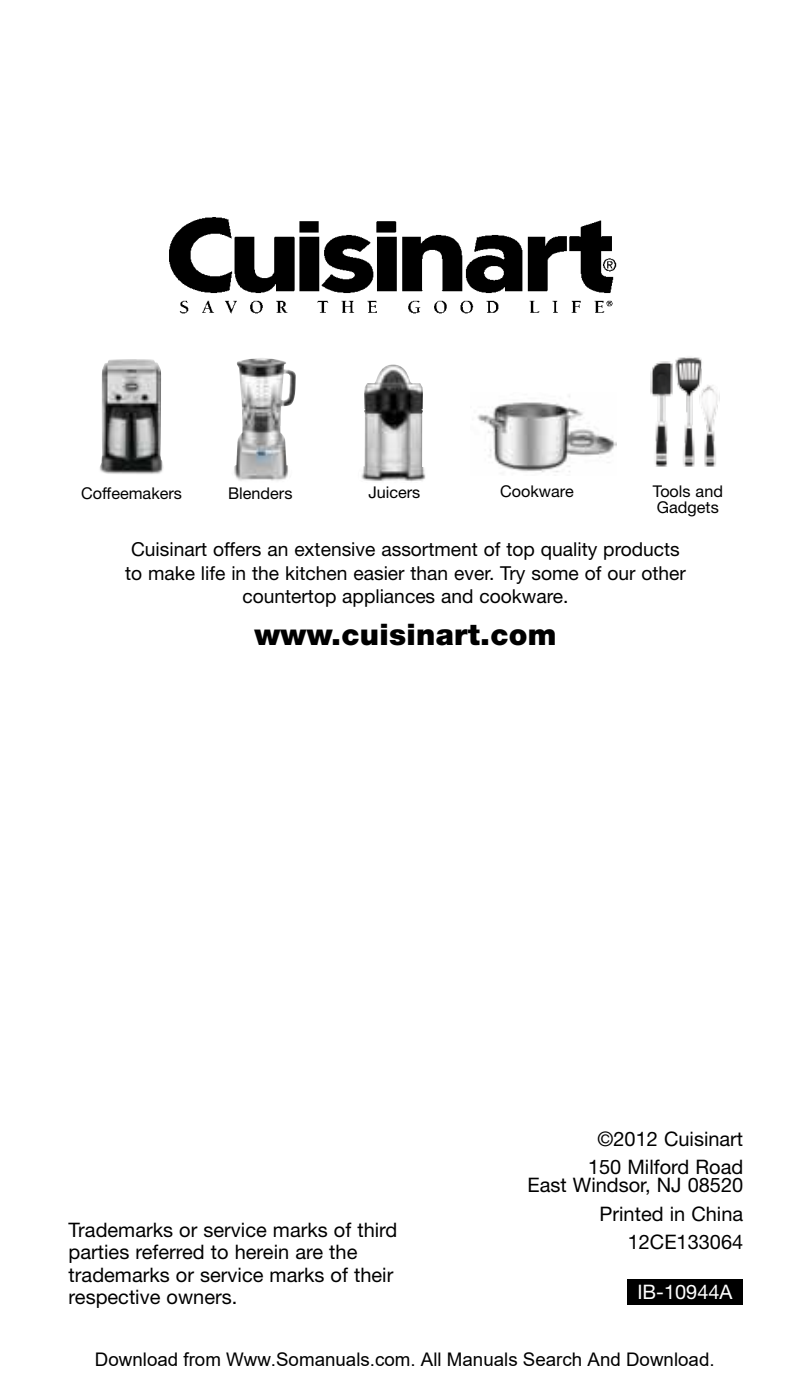
<style>
.page{position:relative;width:810px;height:1395px;background:#fff}
.page>*{position:absolute;margin:0;border:0;box-sizing:border-box;transform-origin:0 0}
.t1{font:900 29.75px "Helvetica Neue LT Std";letter-spacing:.01em;color:#000}
.t2{font:20px/22.5px "Helvetica Neue LT Std";color:#000}
.t3{font:20px "Helvetica Neue LT Std";color:#fff}
.t4{font:19.25px/23.5px "Helvetica Neue LT Std";color:#000;text-align:center}
.t5{font:18.75px "Arial";color:#000}
.t6{font:16.25px/16.2px "Helvetica Neue LT Std";color:#000}
</style>
<div class="page">
<img style="left:477px;top:395px;width:139px;height:78px">
<img style="left:99px;top:359px;width:65px;height:115px">
<img style="left:361px;top:365px;width:65px;height:117px">
<img style="left:650px;top:357px;width:70px;height:110px">
<img style="left:234px;top:358px;width:62px;height:123px">
<div style="left:627px;top:1279px;width:116px;height:25px;background:#000"></div>
<img style="left:169px;top:217px;width:448px;height:97px">
<p class="t6" style="left:81px;top:485px;width:102px">Coffeemakers</p>
<p class="t6" style="left:228px;top:485px;width:66px">Blenders</p>
<p class="t6" style="left:368px;top:484px;width:53px">Juicers</p>
<p class="t6" style="left:500px;top:483px;width:75px">Cookware</p>
<p class="t6" style="left:653px;top:482px;width:72px">Tools and<br>Gadgets</p>
<p class="t4" style="left:125px;top:537px;width:562px">Cuisinart offers an extensive assortment of top quality products to make life in the kitchen easier than ever. Try some of our other countertop appliances and cookware.</p>
<h1 class="t1" style="left:254px;top:616px;width:304px">www.cuisinart.com</h1>
<p class="t2" style="left:69px;top:1218px;width:330px">Trademarks or service marks of third parties referred to herein are the trademarks or service marks of their respective owners.</p>
<p class="t2" style="left:588px;top:1124px;width:157px;line-height:28.8px;text-align:center">©2012 Cuisinart<br>150 Milford Road</p>
<p class="t2" style="left:527px;top:1170px;width:217px;line-height:28.8px;text-align:right">East Windsor, NJ 08520<br>Printed in China<br>12CE133064</p>
<p class="t3" style="left:637px;top:1280px;width:97px">IB-10944A</p>
<p class="t5" style="left:95px;top:1349px;width:621px">Download from Www.Somanuals.com. All Manuals Search And Download.</p>
</div>
